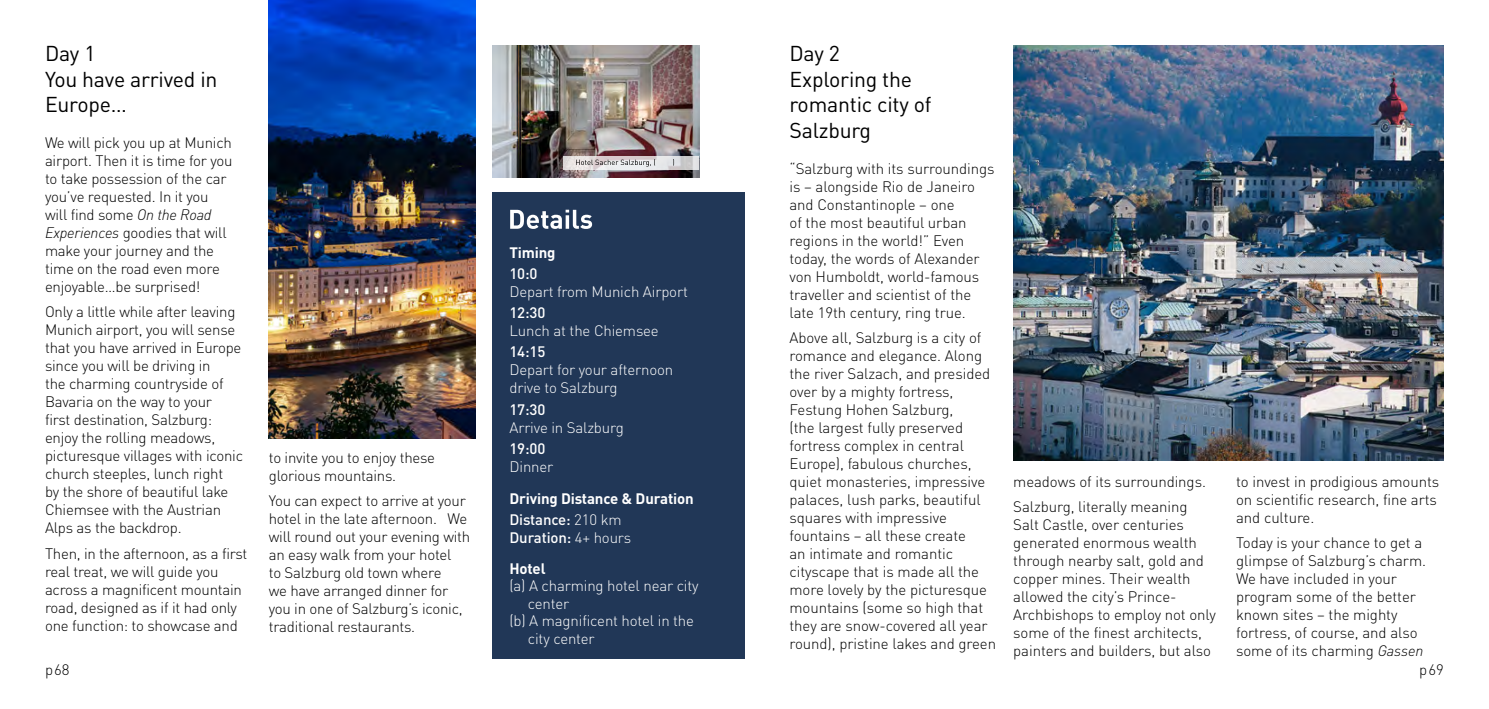
<style>
.page{position:relative;width:1489px;height:709px;background:#fff}
.page>*{position:absolute;margin:0;border:0;box-sizing:border-box;transform-origin:0 0}
.t1{font:21.25px/25.5px "DINOT";letter-spacing:-.01em;color:#000}
.t2{font:300 15px/18px "DINOT";letter-spacing:-.015em;color:#000}
.t3{font:300 15px/18px "DINOT";letter-spacing:-.01em;color:#fff}
.t4{font:500 15px/30.5px "DINOT";letter-spacing:-.01em;color:#fff}
.t5{font:700 15px/21.2px "DINOT";letter-spacing:-.01em;color:#fff}
.s1{font-family:"DIN";font-style:italic}
.s2{font-weight:500}
.s3{font-weight:300}
.s4{font-weight:700}
</style>
<div class="page">
<img style="left:269px;top:0;width:206px;height:438px">
<img style="left:492px;top:45px;width:207px;height:132px">
<svg style="left:563px;top:156px;width:136px;height:13px"></svg>
<svg style="left:576px;top:159px;width:98px;height:8px"></svg>
<img style="left:1013px;top:45px;width:430px;height:415px">
<div style="left:492px;top:192px;width:253px;height:467px;background:#213757"></div>
<svg style="left:510px;top:210px;width:82px;height:19px"></svg>
<h1 class="t1" style="left:45px;top:40px;width:174px">Day 1<br>You have arrived in<br>Europe…</h1>
<p class="t2" style="left:45px;top:134px;width:189px">We will pick you up at Munich airport. Then it is time for you to take possession of the car you’ve requested. In it you will find some <span class="s1">On the Road<br>Experiences</span> goodies that will make your journey and the time on the road even more enjoyable…be surprised!</p>
<p class="t2" style="left:45px;top:303px;width:199px">Only a little while after leaving<br>Munich airport, you will sense that you have arrived in Europe since you will be driving in<br>the charming countryside of<br>Bavaria on the way to your<br>first destination, Salzburg: enjoy the rolling meadows, picturesque villages with iconic church steeples, lunch right<br>by the shore of beautiful lake<br>Chiemsee with the Austrian<br>Alps as the backdrop.</p>
<p class="t2" style="left:45px;top:544px;width:204px">Then, in the afternoon, as a first real treat, we will guide you across a magnificent mountain road, designed as if it had only one function: to showcase and</p>
<p class="t2" style="left:45px;top:660px;width:26px">p68</p>
<p class="t2" style="left:269px;top:448px;width:168px">to invite you to enjoy these glorious mountains.</p>
<p class="t2" style="left:269px;top:491px;width:203px">You can expect to arrive at your hotel in the late afternoon. We will round out your evening with an easy walk from your hotel<br>to Salzburg old town where<br>we have arranged dinner for you in one of Salzburg’s iconic, traditional restaurants.</p>
<p class="t5" style="left:509px;top:241px;width:48px">Timing</p>
<p class="t4" style="left:509px;top:258px;width:30px">10:0</p>
<p class="t3" style="left:509px;top:282px;width:180px">Depart from Munich Airport</p>
<p class="t4" style="left:509px;top:297px;width:37px">12:30</p>
<p class="t3" style="left:509px;top:321px;width:151px">Lunch at the Chiemsee</p>
<p class="t4" style="left:509px;top:336px;width:37px">14:15</p>
<p class="t3" style="left:509px;top:361px;width:165px">Depart for your afternoon drive to Salzburg</p>
<p class="t4" style="left:509px;top:393px;width:37px">17:30</p>
<p class="t3" style="left:509px;top:418px;width:116px">Arrive in Salzburg</p>
<p class="t4" style="left:509px;top:433px;width:37px">19:00</p>
<p class="t3" style="left:509px;top:457px;width:45px">Dinner</p>
<p class="t5" style="left:509px;top:487px;width:186px">Driving Distance &amp; Duration<br><span class="s2">Distance:</span> <span class="s3">210 km</span></p>
<p class="t4" style="left:509px;top:522px;width:123px">Duration: <span class="s3">4+ hours<br></span><span class="s4">Hotel</span></p>
<p class="t3" style="left:509px;top:576px;width:191px">(a) A charming hotel near city</p>
<p class="t3" style="left:528px;top:594px;width:43px">center</p>
<p class="t3" style="left:509px;top:611px;width:186px">(b) A magnificent hotel in the</p>
<p class="t3" style="left:528px;top:629px;width:68px">city center</p>
<h1 class="t1" style="left:789px;top:40px;width:143px">Day 2<br>Exploring the romantic city of<br>Salzburg</h1>
<p class="t2" style="left:789px;top:159px;width:206px">“Salzburg with its surroundings is – alongside Rio de Janeiro and Constantinople – one<br>of the most beautiful urban regions in the world!” Even today, the words of Alexander von Humboldt, world-famous traveller and scientist of the late 19th century, ring true.</p>
<p class="t2" style="left:789px;top:328px;width:208px">Above all, Salzburg is a city of romance and elegance. Along the river Salzach, and presided over by a mighty fortress,<br>Festung Hohen Salzburg,<br>(the largest fully preserved fortress complex in central<br>Europe), fabulous churches, quiet monasteries, impressive palaces, lush parks, beautiful squares with impressive fountains – all these create<br>an intimate and romantic cityscape that is made all the more lovely by the picturesque mountains (some so high that they are snow-covered all year round), pristine lakes and green</p>
<p class="t2" style="left:1013px;top:469px;width:194px;line-height:25px">meadows of its surroundings.<br>Salzburg, literally meaning</p>
<p class="t2" style="left:1013px;top:515px;width:204px">Salt Castle, over centuries generated enormous wealth through nearby salt, gold and copper mines. Their wealth allowed the city’s Prince-<br>Archbishops to employ not only some of the finest architects, painters and builders, but also</p>
<p class="t2" style="left:1235px;top:472px;width:204px">to invest in prodigious amounts on scientific research, fine arts and culture.</p>
<p class="t2" style="left:1235px;top:533px;width:191px">Today is your chance to get a glimpse of Salzburg’s charm.<br>We have included in your program some of the better known sites – the mighty fortress, of course, and also some of its charming <span class="s1">Gassen</span></p>
<p class="t2" style="left:1418px;top:660px;width:26px">p69</p>
</div>
